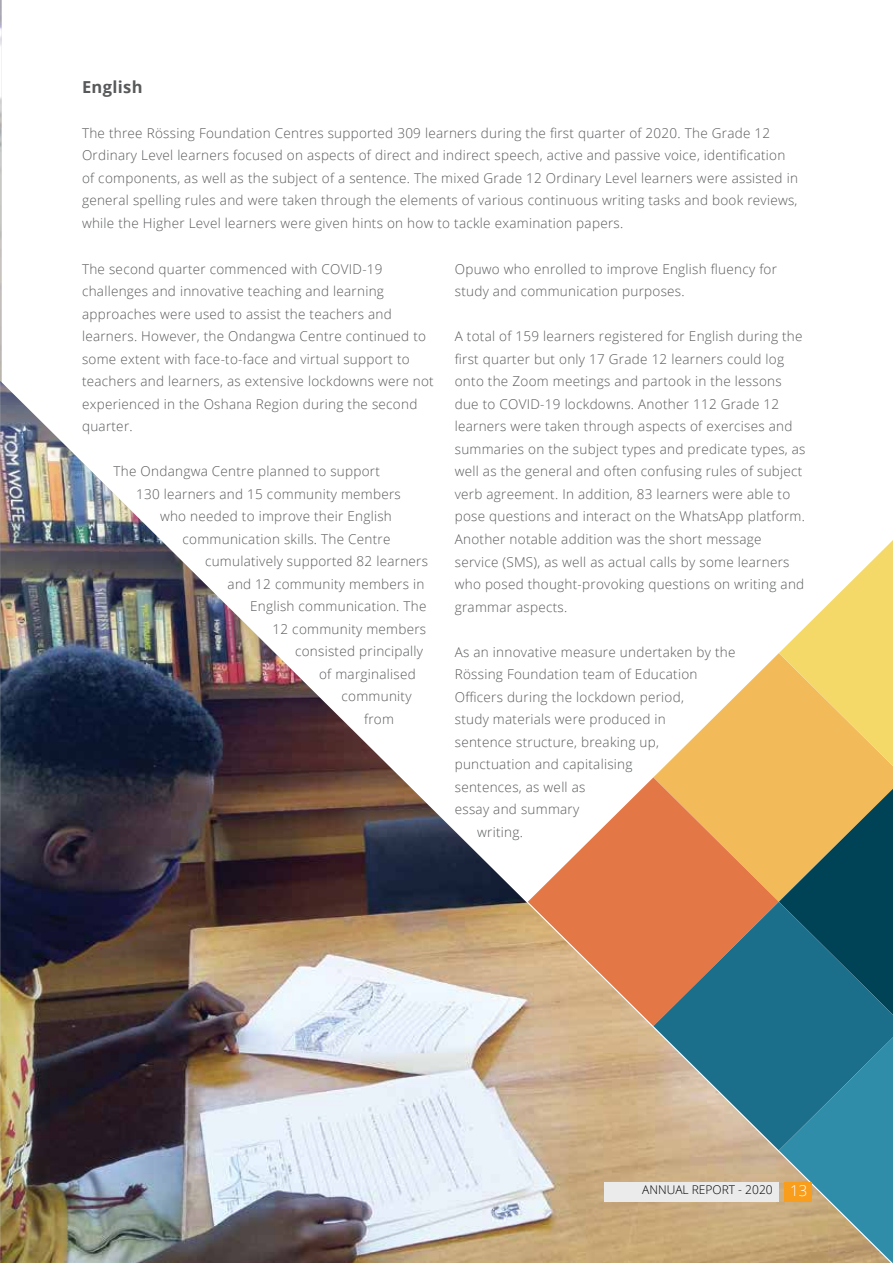
<style>
.page{position:relative;width:893px;height:1263px;background:#fff}
.page>*{position:absolute;margin:0;border:0;box-sizing:border-box;transform-origin:0 0}
.t1{font:700 16.5px "Open Sans";letter-spacing:.02em;color:#58595b}
.t2{font:300 13.5px/22.5px "Open Sans";letter-spacing:.02em;color:#58595b}
.t3{font:300 12px "Open Sans";color:#000}
.s1{font-size:15px;color:#fff}
</style>
<div class="page">
<img style="left:0;top:0;width:2px;height:381px">
<img style="left:0;top:381px;width:891px;height:882px">
<div style="left:785px;top:1182px;width:27px;height:20px;background:#f99d1c"></div>
<div style="left:604px;top:1182px;width:175px;height:20px;background:#ebebec"></div>
<p class="t1" style="left:82px;top:75px;width:62px">English</p>
<p class="t2" style="left:82px;top:121px;width:717px">The three Rössing Foundation Centres supported 309 learners during the first quarter of 2020. The Grade 12<br>Ordinary Level learners focused on aspects of direct and indirect speech, active and passive voice, identification of components, as well as the subject of a sentence. The mixed Grade 12 Ordinary Level learners were assisted in general spelling rules and were taken through the elements of various continuous writing tasks and book reviews, while the Higher Level learners were given hints on how to tackle examination papers.</p>
<p class="t2" style="left:82px;top:257px;width:353px">The second quarter commenced with COVID-19 challenges and innovative teaching and learning approaches were used to assist the teachers and learners. However, the Ondangwa Centre continued to some extent with face-to-face and virtual support to teachers and learners, as extensive lockdowns were not experienced in the Oshana Region during the second quarter.</p>
<p class="t2" style="left:114px;top:460px;width:268px">The Ondangwa Centre planned to support</p>
<p class="t2" style="left:136px;top:482px;width:266px">130 learners and 15 community members</p>
<p class="t2" style="left:160px;top:505px;width:233px">who needed to improve their English</p>
<p class="t2" style="left:183px;top:527px;width:209px">communication skills. The Centre</p>
<p class="t2" style="left:205px;top:550px;width:224px">cumulatively supported 82 learners</p>
<p class="t2" style="left:228px;top:572px;width:198px">and 12 community members in</p>
<p class="t2" style="left:250px;top:595px;width:178px">English communication. The</p>
<p class="t2" style="left:273px;top:617px;width:155px">12 community members</p>
<p class="t2" style="left:295px;top:640px;width:130px">consisted principally</p>
<p class="t2" style="left:319px;top:662px;width:98px">of marginalised</p>
<p class="t2" style="left:342px;top:685px;width:72px">community</p>
<p class="t2" style="left:364px;top:707px;width:31px">from</p>
<p class="t2" style="left:455px;top:257px;width:324px">Opuwo who enrolled to improve English fluency for study and communication purposes.</p>
<p class="t2" style="left:455px;top:325px;width:352px">A total of 159 learners registered for English during the first quarter but only 17 Grade 12 learners could log onto the Zoom meetings and partook in the lessons due to COVID-19 lockdowns. Another 112 Grade 12 learners were taken through aspects of exercises and summaries on the subject types and predicate types, as well as the general and often confusing rules of subject verb agreement. In addition, 83 learners were able to pose questions and interact on the WhatsApp platform.<br>Another notable addition was the short message service (SMS), as well as actual calls by some learners who posed thought-provoking questions on writing and grammar aspects.</p>
<p class="t2" style="left:455px;top:640px;width:282px">As an innovative measure undertaken by the</p>
<p class="t2" style="left:455px;top:662px;width:244px">Rössing Foundation team of Education</p>
<p class="t2" style="left:455px;top:685px;width:231px">Officers during the lockdown period,</p>
<p class="t2" style="left:455px;top:707px;width:213px">study materials were produced in</p>
<p class="t2" style="left:455px;top:730px;width:206px">sentence structure, breaking up,</p>
<p class="t2" style="left:455px;top:752px;width:179px">punctuation and capitalising</p>
<p class="t2" style="left:455px;top:775px;width:132px">sentences, as well as</p>
<p class="t2" style="left:455px;top:797px;width:126px">essay and summary</p>
<p class="t2" style="left:477px;top:820px;width:47px">writing.</p>
<p class="t3" style="left:642px;top:1181px;width:167px">ANNUAL REPORT - 2020 <span class="s1">13</span></p>
</div>
